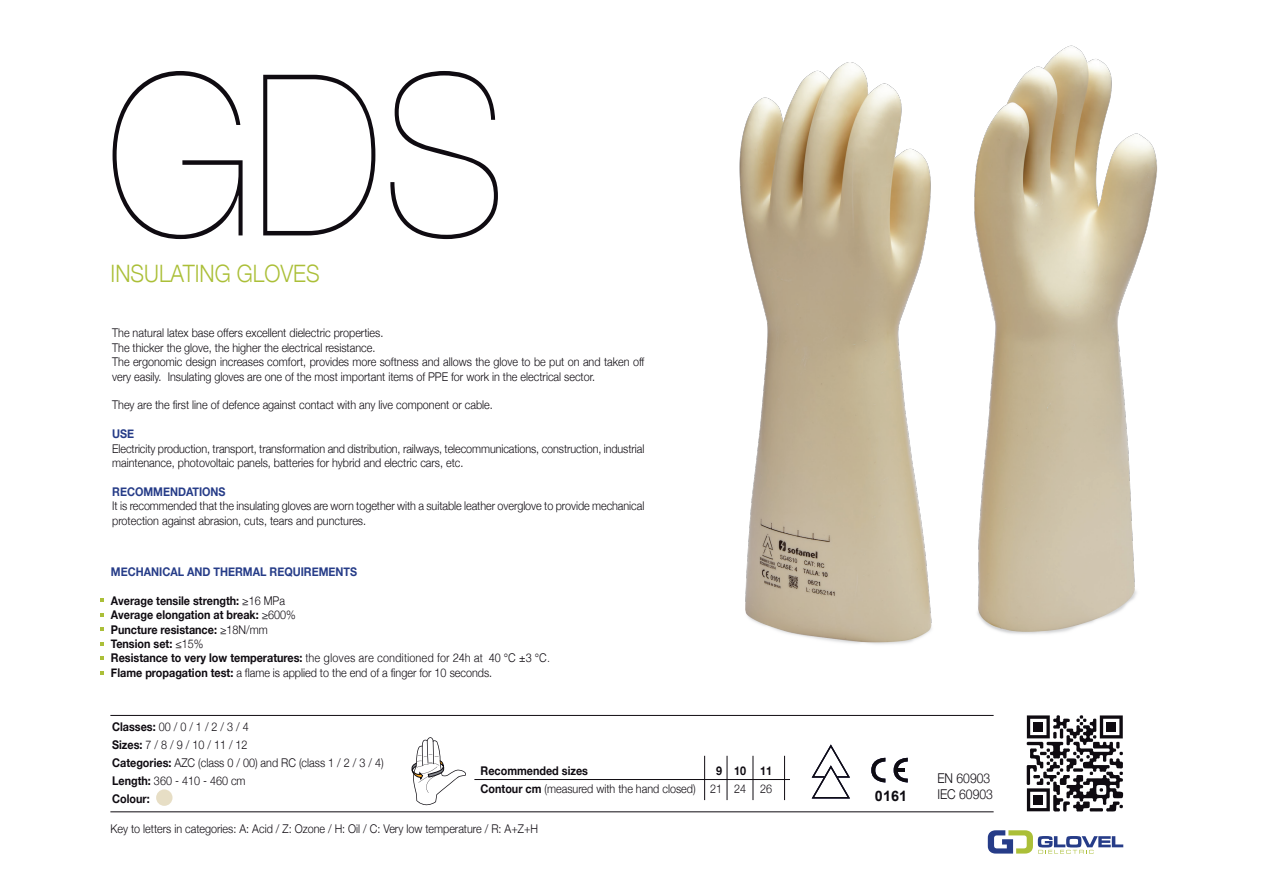
<style>
.page{position:relative;width:1263px;height:893px;background:#fff}
.page>*{position:absolute;margin:0;border:0;box-sizing:border-box;transform-origin:0 0}
.t1{font:200 225px "Helvetica Neue";color:#0f0b11;scale:.9 1}
.t2{font:300 24px "Helvetica Neue";color:#abbf38;scale:.9 1}
.t3{font:700 14.4px "Arial";color:#0e0c12}
.t4{font:300 13.5px "Helvetica Neue";color:#0f0b11;scale:.9 1}
.t5{font:300 12px/14.4px "Helvetica Neue";color:#0f0b11;scale:.9 1}
.t6{font:700 12px/14.4px "Helvetica Neue";color:#0f0b11;scale:.9 1}
.t7{font:300 12px "Helvetica";color:#0f0b11;scale:.9 1}
.t8{font:700 12px "Helvetica Neue";color:#263c88;scale:.9 1}
.s1{font-weight:300}
.s2{font-family:"Helvetica Neue";font-weight:700}
.s3{font-weight:700}
</style>
<div class="page">
<div style="left:156px;top:789px;width:17px;height:17px;background:#e7dec5;border-radius:50%"></div>
<img style="left:739px;top:45px;width:418px;height:600px">
<svg style="left:412px;top:737px;width:54px;height:69px"></svg>
<svg style="left:811px;top:744px;width:39px;height:55px"></svg>
<svg style="left:894px;top:757px;width:14px;height:25px"></svg>
<svg style="left:871px;top:757px;width:14px;height:25px"></svg>
<hr style="left:110px;top:715px;width:884px;height:1px;background:#0f0b11">
<hr style="left:110px;top:812px;width:884px;height:1px;background:#0f0b11">
<hr style="left:753px;top:756px;width:1px;height:44px;background:#0f0b11">
<hr style="left:727px;top:756px;width:1px;height:44px;background:#0f0b11">
<hr style="left:784px;top:756px;width:1px;height:44px;background:#0f0b11">
<hr style="left:704px;top:756px;width:1px;height:44px;background:#0f0b11">
<hr style="left:474px;top:779px;width:316px;height:1px;background:#0f0b11">
<svg style="left:988px;top:830px;width:135px;height:24px"></svg>
<svg style="left:1027px;top:715px;width:97px;height:97px"></svg>
<div style="left:1033px;top:722px;width:10px;height:10px;background:#0f0b11"></div>
<div style="left:1106px;top:722px;width:10px;height:10px;background:#0f0b11"></div>
<div style="left:1033px;top:795px;width:10px;height:10px;background:#0f0b11"></div>
<h1 class="t1" style="left:106px;top:-19px;width:447px">GDS</h1>
<h2 class="t2" style="left:111px;top:254px;width:234px">INSULATING GLOVES</h2>
<p class="t5" style="left:112px;top:325px;width:593px">The natural latex base offers excellent dielectric properties.<br>The thicker the glove, the higher the electrical resistance.<br>The ergonomic design increases comfort, provides more softness and allows the glove to be put on and taken off very easily. Insulating gloves are one of the most important items of PPE for work in the electrical sector.</p>
<p class="t5" style="left:112px;top:397px;width:424px">They are the first line of defence against contact with any live component or cable.</p>
<p class="t8" style="left:112px;top:424px;width:26px">USE</p>
<p class="t5" style="left:112px;top:440px;width:593px">Electricity production, transport, transformation and distribution, railways, telecommunications, construction, industrial maintenance, photovoltaic panels, batteries for hybrid and electric cars, etc.</p>
<p class="t8" style="left:112px;top:482px;width:128px">RECOMMENDATIONS</p>
<p class="t5" style="left:112px;top:498px;width:593px">It is recommended that the insulating gloves are worn together with a suitable leather overglove to provide mechanical protection against abrasion, cuts, tears and punctures.</p>
<p class="t8" style="left:111px;top:562px;width:275px">MECHANICAL AND THERMAL REQUIREMENTS</p>
<p class="t6" style="left:111px;top:594px;width:207px">Average tensile strength: <span class="s1">≥16 MPa<br></span>Average elongation at break: <span class="s1">≥600%<br></span>Puncture resistance: <span class="s1">≥18N/mm<br></span>Tension set: <span class="s1">≤15%</span></p>
<p class="t7" style="left:111px;top:648px;width:489px"><span class="s2">Resistance to very low temperatures:</span> the gloves are conditioned for 24h at 40 °C ±3 °C.</p>
<p class="t5" style="left:111px;top:664px;width:425px"><span class="s3">Flame propagation test:</span> a flame is applied to the end of a finger for 10 seconds.</p>
<p class="t5" style="left:112px;top:716px;width:303px;line-height:18px"><span class="s3">Classes:</span> 00 / 0 / 1 / 2 / 3 / 4<br><span class="s3">Sizes:</span> 7 / 8 / 9 / 10 / 11 / 12<br><span class="s3">Categories:</span> AZC (class 0 / 00) and RC (class 1 / 2 / 3 / 4)<br><span class="s3">Length:</span> 360 - 410 - 460 cm<br><span class="s3">Colour:</span></p>
<p class="t5" style="left:110px;top:820px;width:477px">Key to letters in categories: A: Acid / Z: Ozone / H: Oil / C: Very low temperature / R: A+Z+H</p>
<p class="t5" style="left:480px;top:761px;width:240px;line-height:18px"><span class="s3">Recommended sizes<br>Contour cm</span> (measured with the hand closed)</p>
<p class="t6" style="left:716px;top:764px;width:8px">9</p>
<p class="t5" style="left:710px;top:781px;width:15px">21</p>
<p class="t6" style="left:734px;top:764px;width:15px">10</p>
<p class="t5" style="left:734px;top:781px;width:15px">24</p>
<p class="t6" style="left:760px;top:764px;width:15px">11</p>
<p class="t5" style="left:760px;top:781px;width:15px">26</p>
<p class="t4" style="left:937px;top:767px;width:60px">EN 60903</p>
<p class="t3" style="left:875px;top:786px;width:34px">0161</p>
<p class="t4" style="left:937px;top:784px;width:63px">IEC 60903</p>
</div>
